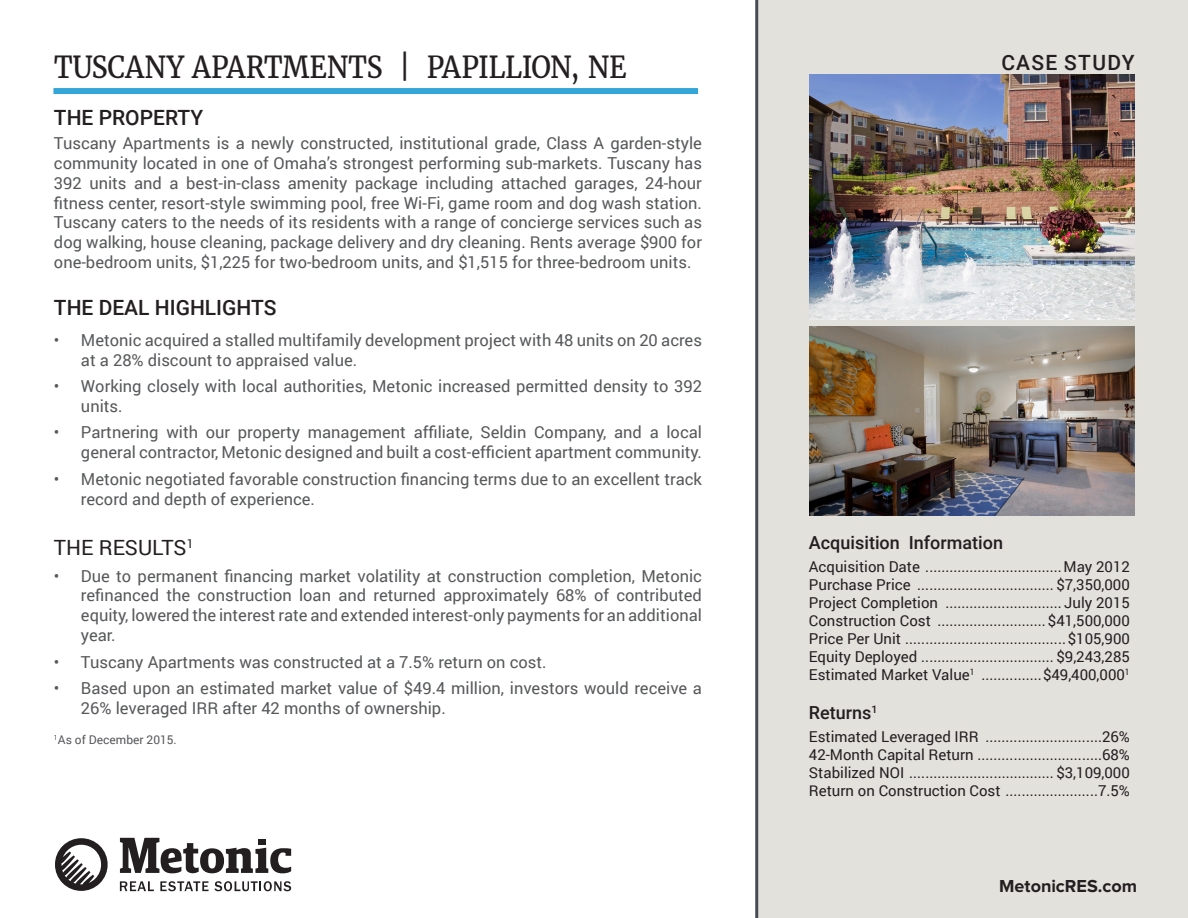
<style>
.page{position:relative;width:1188px;height:918px;background:#fff}
.page>*{position:absolute;margin:0;border:0;box-sizing:border-box;transform-origin:0 0}
.PAGE_HEADER{font:30px "Merriweather";letter-spacing:-.015em;color:#231f20;scale:.9 1}
.Headline{font:500 21px "Roboto";color:#231f20}
.bullets_style{font:21px "Roboto";color:#231f20}
.Headline-2{font:500 21px "Roboto";letter-spacing:.07em;color:#231f20}
.Headline-3{font:500 18px "Roboto";color:#231f20}
.t1{font:700 18px "Proxima Nova";color:#231f20}
.Paragraphs{font:16.5px/19.8px "Roboto";color:#57585a}
.sidebar_body_copy{font:15px "Roboto";color:#231f20}
.Paragraphs-2{font:12px "Roboto";color:#57585a}
</style>
<div class="page">
<div style="left:755px;top:0;width:433px;height:918px;background:#e3e1dc"></div>
<svg style="left:120px;top:838px;width:171px;height:35px"></svg>
<svg style="left:120px;top:881px;width:34px;height:10px"></svg>
<svg style="left:160px;top:881px;width:131px;height:10px"></svg>
<svg style="left:55px;top:838px;width:53px;height:53px"></svg>
<div style="left:53px;top:88px;width:645px;height:6px;background:#33a5d6"></div>
<img style="left:810px;top:75px;width:324px;height:245px">
<img style="left:810px;top:326px;width:324px;height:190px">
<p class="PAGE_HEADER" style="left:54px;top:48px;width:638px">TUSCANY APARTMENTS | PAPILLION, NE</p>
<p class="Headline-2" style="left:1001px;top:48px;width:135px">CASE STUDY</p>
<p class="Headline" style="left:54px;top:103px;width:151px">THE PROPERTY</p>
<p class="Paragraphs" style="left:54px;top:133px;width:650px;text-align:justify">Tuscany Apartments is a newly constructed, institutional grade, Class A garden-style community located in one of Omaha’s strongest performing sub-markets. Tuscany has 392 units and a best-in-class amenity package including attached garages, 24-hour fitness center, resort-style swimming pool, free Wi-Fi, game room and dog wash station.<br>Tuscany caters to the needs of its residents with a range of concierge services such as dog walking, house cleaning, package delivery and dry cleaning. Rents average $900 for one-bedroom units, $1,225 for two-bedroom units, and $1,515 for three-bedroom units.</p>
<p class="Headline" style="left:54px;top:293px;width:224px">THE DEAL HIGHLIGHTS</p>
<p class="Paragraphs" style="left:81px;top:329px;width:623px;text-indent:-27px">• Metonic acquired a stalled multifamily development project with 48 units on 20 acres at a 28% discount to appraised value.</p>
<p class="Paragraphs" style="left:81px;top:376px;width:623px;text-indent:-27px">• Working closely with local authorities, Metonic increased permitted density to 392 units.</p>
<p class="Paragraphs" style="left:54px;top:422px;width:650px;text-align:right">• Partnering with our property management affiliate, Seldin Company, and a local general contractor, Metonic designed and built a cost-efficient apartment community.</p>
<p class="Paragraphs" style="left:81px;top:468px;width:623px;text-indent:-27px">• Metonic negotiated favorable construction financing terms due to an excellent track record and depth of experience.</p>
<p class="bullets_style" style="left:54px;top:533px;width:141px">THE RESULTS<sup>1</sup></p>
<p class="Paragraphs" style="left:81px;top:565px;width:623px;text-align:justify;text-indent:-27px">• Due to permanent financing market volatility at construction completion, Metonic refinanced the construction loan and returned approximately 68% of contributed equity, lowered the interest rate and extended interest-only payments for an additional year.</p>
<p class="Paragraphs" style="left:54px;top:651px;width:494px">• Tuscany Apartments was constructed at a 7.5% return on cost.</p>
<p class="Paragraphs" style="left:81px;top:678px;width:623px;text-indent:-27px">• Based upon an estimated market value of $49.4 million, investors would receive a<br>26% leveraged IRR after 42 months of ownership.</p>
<p class="Paragraphs-2" style="left:54px;top:731px;width:124px"><sup>1</sup>As of December 2015.</p>
<p class="Headline-3" style="left:809px;top:530px;width:196px">Acquisition Information</p>
<p class="sidebar_body_copy" style="left:809px;top:556px;width:323px">Acquisition Date ..................................May 2012</p>
<p class="sidebar_body_copy" style="left:809px;top:574px;width:322px">Purchase Price .................................. $7,350,000</p>
<p class="sidebar_body_copy" style="left:809px;top:592px;width:323px">Project Completion ............................. July 2015</p>
<p class="sidebar_body_copy" style="left:809px;top:610px;width:322px">Construction Cost ...........................$41,500,000</p>
<p class="sidebar_body_copy" style="left:809px;top:628px;width:322px">Price Per Unit ........................................$105,900</p>
<p class="sidebar_body_copy" style="left:809px;top:646px;width:322px">Equity Deployed ................................. $9,243,285</p>
<p class="sidebar_body_copy" style="left:809px;top:664px;width:322px">Estimated Market Value<sup>1</sup> ...............$49,400,000<sup>1</sup></p>
<p class="Headline-3" style="left:809px;top:700px;width:70px">Returns<sup>1</sup></p>
<p class="sidebar_body_copy" style="left:809px;top:726px;width:322px">Estimated Leveraged IRR .............................26%</p>
<p class="sidebar_body_copy" style="left:809px;top:744px;width:322px">42-Month Capital Return ...............................68%</p>
<p class="sidebar_body_copy" style="left:809px;top:762px;width:322px">Stabilized NOI .................................... $3,109,000</p>
<p class="sidebar_body_copy" style="left:809px;top:780px;width:322px">Return on Construction Cost .......................7.5%</p>
<p class="t1" style="left:999px;top:877px;width:139px">MetonicRES.com</p>
</div>
